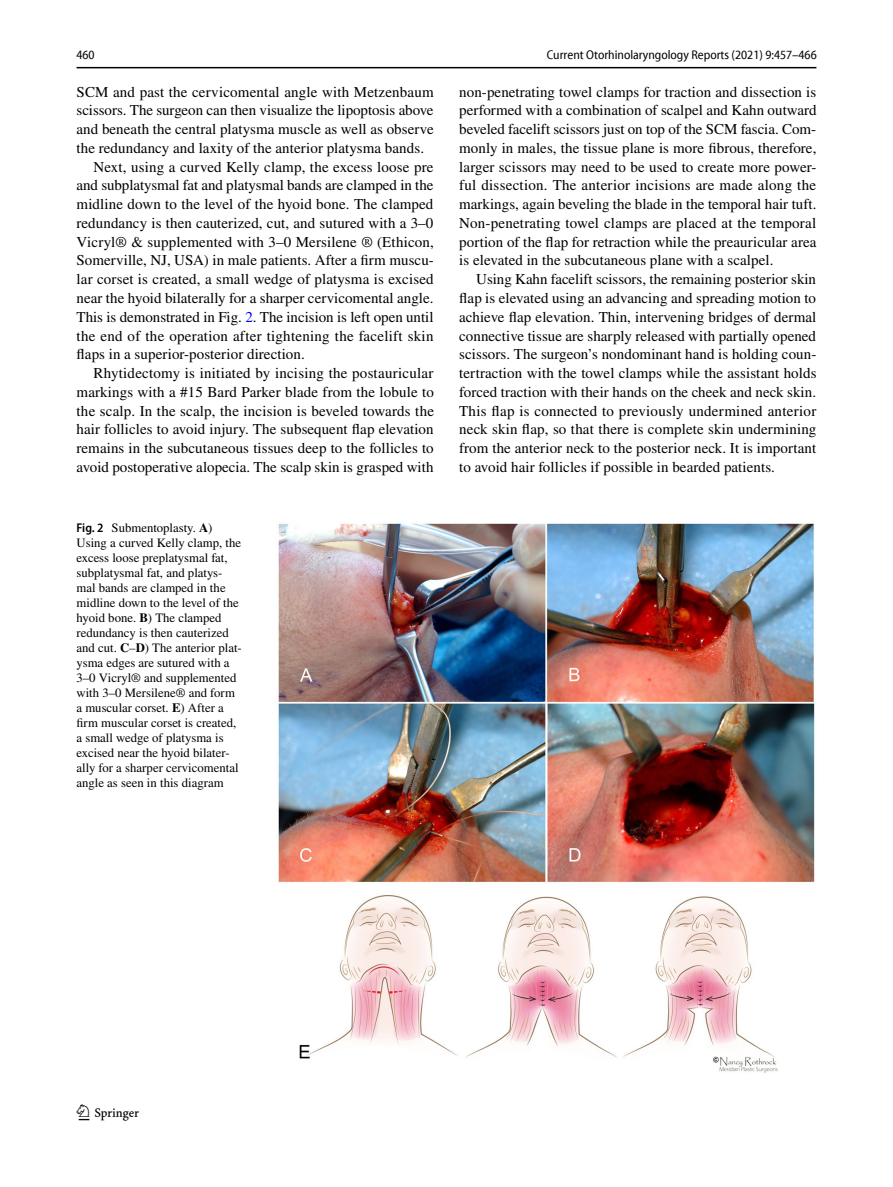
<style>
.page{position:relative;width:893px;height:1187px;background:#fff}
.page>*{position:absolute;margin:0;border:0;box-sizing:border-box;transform-origin:0 0}
.t1{font:22.5px "Springnew Regular 2";color:#000}
.t2{font:15px/18.8px "STIX";letter-spacing:.005em;color:#000;text-align:justify}
.t3{font:12.75px/15px "STIX";color:#000}
.t4{font:semi-condensed 12.75px "Myriad Pro Unic";color:#000}
.s1{color:#00f}
.s2{font-family:"Myriad Pro";font-weight:600;font-stretch:semi-condensed}
.s3{font-weight:700}
</style>
<div class="page">
<hr style="left:77px;top:67px;width:739px;height:1px;background:#000">
<img style="left:278px;top:523px;width:537px;height:550px">
<p class="t4" style="left:77px;top:50px;width:20px">460</p>
<p class="t4" style="left:547px;top:50px;width:272px">Current Otorhinolaryngology Reports (2021) 9:457–466</p>
<p class="t2" style="left:77px;top:83px;width:359px">SCM and past the cervicomental angle with Metzenbaum</p>
<p class="t2" style="left:77px;top:102px;width:359px">scissors. The surgeon can then visualize the lipoptosis above</p>
<p class="t2" style="left:77px;top:121px;width:359px">and beneath the central platysma muscle as well as observe</p>
<p class="t2" style="left:77px;top:139px;width:349px">the redundancy and laxity of the anterior platysma bands.</p>
<p class="t2" style="left:94px;top:158px;width:341px">Next, using a curved Kelly clamp, the excess loose pre</p>
<p class="t2" style="left:77px;top:177px;width:358px">and subplatysmal fat and platysmal bands are clamped in the</p>
<p class="t2" style="left:77px;top:196px;width:358px">midline down to the level of the hyoid bone. The clamped</p>
<p class="t2" style="left:77px;top:214px;width:358px">redundancy is then cauterized, cut, and sutured with a 3–0</p>
<p class="t2" style="left:77px;top:233px;width:359px">Vicryl® &amp; supplemented with 3–0 Mersilene ® (Ethicon,</p>
<p class="t2" style="left:77px;top:252px;width:359px">Somerville, NJ, USA) in male patients. After a firm muscu-</p>
<p class="t2" style="left:77px;top:271px;width:359px">lar corset is created, a small wedge of platysma is excised</p>
<p class="t2" style="left:77px;top:289px;width:359px">near the hyoid bilaterally for a sharper cervicomental angle.</p>
<p class="t2" style="left:77px;top:308px;width:359px">This is demonstrated in Fig. <span class="s1">2</span>. The incision is left open until</p>
<p class="t2" style="left:77px;top:327px;width:359px">the end of the operation after tightening the facelift skin</p>
<p class="t2" style="left:77px;top:346px;width:230px">flaps in a superior-posterior direction.</p>
<p class="t2" style="left:94px;top:364px;width:341px">Rhytidectomy is initiated by incising the postauricular</p>
<p class="t2" style="left:77px;top:383px;width:359px">markings with a #15 Bard Parker blade from the lobule to</p>
<p class="t2" style="left:77px;top:402px;width:359px">the scalp. In the scalp, the incision is beveled towards the</p>
<p class="t2" style="left:77px;top:421px;width:359px">hair follicles to avoid injury. The subsequent flap elevation</p>
<p class="t2" style="left:77px;top:439px;width:359px">remains in the subcutaneous tissues deep to the follicles to</p>
<p class="t2" style="left:77px;top:458px;width:359px">avoid postoperative alopecia. The scalp skin is grasped with</p>
<p class="t3" style="left:77px;top:520px;width:167px"><span class="s2">Fig. 2</span> Submentoplasty. <span class="s3">A</span>)<br>Using a curved Kelly clamp, the excess loose preplatysmal fat, subplatysmal fat, and platys&shy;mal bands are clamped in the midline down to the level of the hyoid bone. <span class="s3">B</span>) The clamped redundancy is then cauterized and cut. <span class="s3">C</span>–<span class="s3">D</span>) The anterior plat&shy;ysma edges are sutured with a<br>3–0 Vicryl® and supplemented with 3–0 Mersilene® and form a muscular corset. <span class="s3">E</span>) After a firm muscular corset is created, a small wedge of platysma is excised near the hyoid bilater&shy;ally for a sharper cervicomental angle as seen in this diagram</p>
<p class="t2" style="left:459px;top:83px;width:359px">non-penetrating towel clamps for traction and dissection is performed with a combination of scalpel and Kahn outward beveled facelift scissors just on top of the SCM fascia. Com&shy;monly in males, the tissue plane is more fibrous, therefore, larger scissors may need to be used to create more power&shy;ful dissection. The anterior incisions are made along the markings, again beveling the blade in the temporal hair tuft.<br>Non-penetrating towel clamps are placed at the temporal portion of the flap for retraction while the preauricular area is elevated in the subcutaneous plane with a scalpel.</p>
<p class="t2" style="left:459px;top:271px;width:359px;text-indent:17px">Using Kahn facelift scissors, the remaining posterior skin flap is elevated using an advancing and spreading motion to achieve flap elevation. Thin, intervening bridges of dermal connective tissue are sharply released with partially opened scissors. The surgeon’s nondominant hand is holding coun&shy;tertraction with the towel clamps while the assistant holds forced traction with their hands on the cheek and neck skin.<br>This flap is connected to previously undermined anterior neck skin flap, so that there is complete skin undermining from the anterior neck to the posterior neck. It is important to avoid hair follicles if possible in bearded patients.</p>
<h1 class="t1" style="left:79px;top:1104px;width:62px">1 3</h1>
</div>
